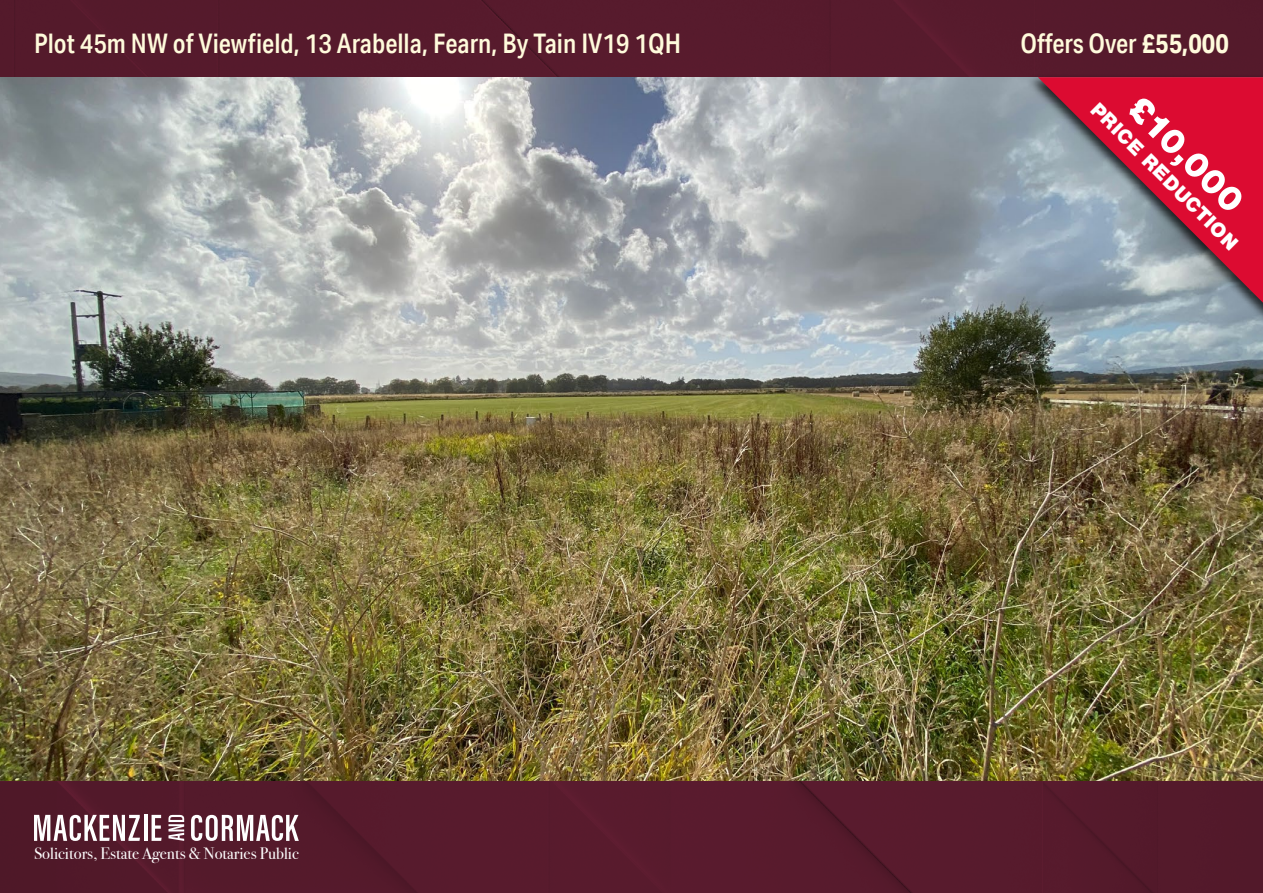
<style>
.page{position:relative;width:1263px;height:893px;background:#fff}
.page>*{position:absolute;margin:0;border:0;box-sizing:border-box;transform-origin:0 0}
.Body_Text{font:900 36px "Nimbus San";color:#fff}
.Property_Address{font:500 27px "Aktiv Grotesk Cd";color:#fffbdc}
.Asking_Price{font:500 27px "Aktiv Grotesk Cd";color:#fffbdc}
.Body_Text-2{font:900 21px "Nimbus San";color:#fff}
.t1{font:16.5px "Bodoni Svty Two ITCTT";color:#fff}
.s1{font-weight:700}
</style>
<div class="page">
<div style="left:0;top:0;width:1263px;height:77px;background:#561a2c"></div>
<img style="left:0;top:77px;width:1263px;height:816px">
<svg style="left:34px;top:815px;width:106px;height:26px"></svg>
<hr style="left:144px;top:815px;width:4px;height:26px;background:#fff">
<svg style="left:152px;top:815px;width:10px;height:26px"></svg>
<svg style="left:191px;top:815px;width:108px;height:26px"></svg>
<svg style="left:168px;top:815px;width:16px;height:26px"></svg>
<div style="left:1027px;top:73px;width:236px;height:253px;background:#000;opacity:.75"></div>
<svg style="left:1038px;top:77px;width:225px;height:226px;background:#b6566e"></svg>
<p class="Property_Address" style="left:34px;top:27px;width:648px">Plot 45m NW of Viewfield, 13 Arabella, Fearn, By Tain IV19 1QH</p>
<p class="Asking_Price" style="left:1020px;top:27px;width:210px">Offers Over <span class="s1">£55,000</span></p>
<p class="t1" style="left:34px;top:840px;width:266px">Solicitors, Estate Agents &amp; Notaries Public</p>
<p class="Body_Text" style="left:1148px;top:88px;width:149px;rotate:45deg">£10,000</p>
<p class="Body_Text-2" style="left:1102px;top:97px;width:201px;rotate:45deg">PRICE REDUCTION</p>
</div>
